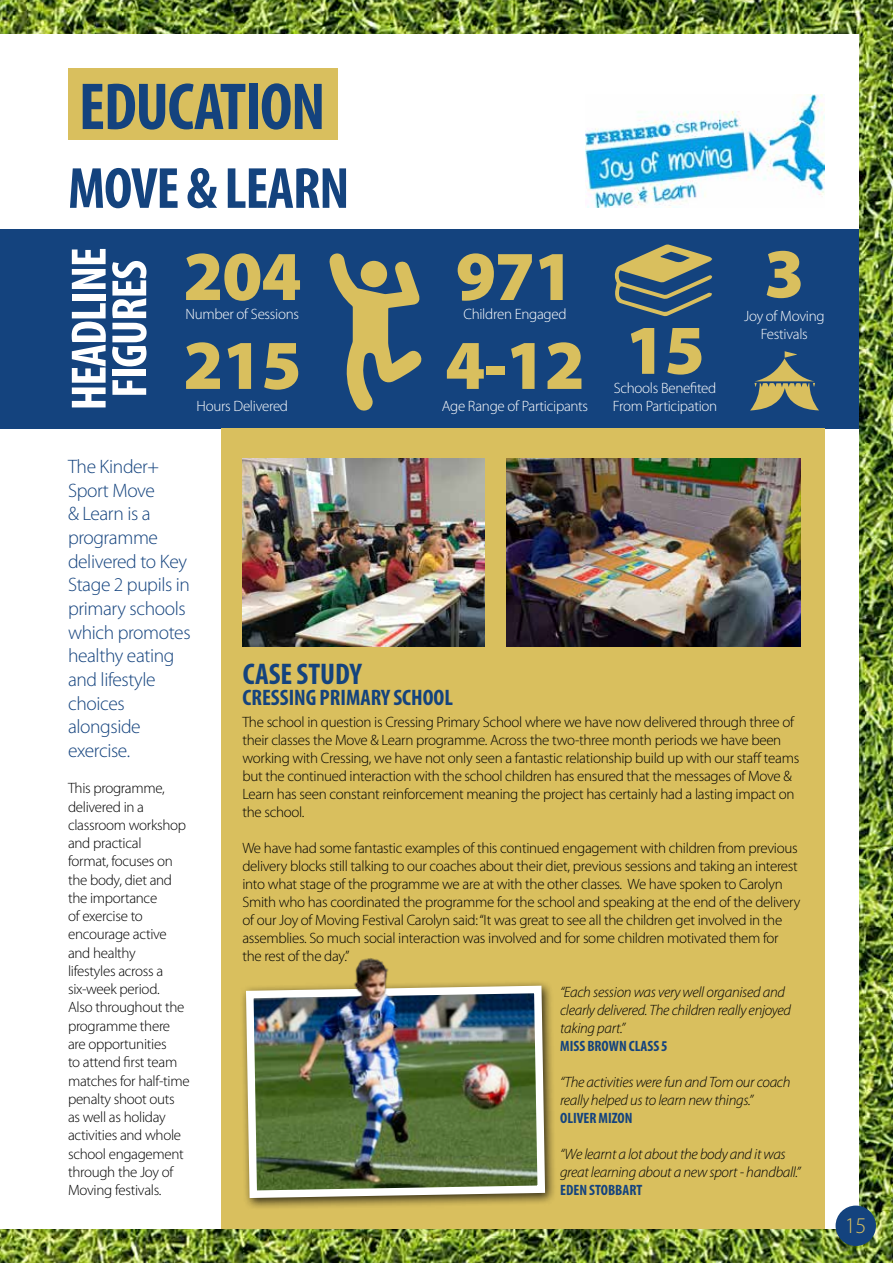
<style>
.page{position:relative;width:893px;height:1263px;background:#fff}
.page>*{position:absolute;margin:0;border:0;box-sizing:border-box;transform-origin:0 0}
.t1{font:900 70.5px "Myriad Pro";letter-spacing:-.02em;color:#d9bf5e}
.t2{font:700 condensed 67.05px "Myriad Pro";letter-spacing:-.02em;color:#14437e}
.t3{font:700 condensed 58.5px "Myriad Pro";letter-spacing:-.02em;color:#14437e}
.t4{font:700 condensed 50.1px/40.7px "Myriad Pro";letter-spacing:-.02em;color:#fff}
.t5{font:700 condensed 30px "Myriad Pro";color:#14437e}
.t6{font:700 condensed 22.5px "Myriad Pro";color:#14437e}
.t7{font:300 22.5px "Myriad Pro";color:#d9bf5e}
.t8{font:300 19.5px/23.7px "Myriad Pro";letter-spacing:-.02em;color:#14437e}
.t9{font:300 15px/18.3px "Myriad Pro";letter-spacing:-.02em;color:#000}
.t10{font:italic 300 15px/18px "Myriad Pro";letter-spacing:-.02em;color:#000}
.t11{font:300 15px/18px "Myriad Pro";letter-spacing:-.02em;color:#fff;text-align:center}
.t12{font:700 condensed 15px "Myriad Pro";color:#14437e}
</style>
<div class="page">
<img style="left:0;top:0;width:893px;height:1263px">
<div style="left:0;top:34px;width:859px;height:1195px;background:#fff"></div>
<div style="left:68px;top:68px;width:270px;height:72px;background:#d9bf5e"></div>
<div style="left:0;top:229px;width:859px;height:200px;background:#14437e"></div>
<div style="left:221px;top:429px;width:604px;height:800px;background:#d9bf5e"></div>
<img style="left:242px;top:458px;width:243px;height:188px">
<img style="left:506px;top:458px;width:294px;height:188px">
<div style="left:240px;top:980px;width:317px;height:230px;background:#000;opacity:.75"></div>
<img style="left:242px;top:982px;width:307px;height:220px">
<img style="left:586px;top:94px;width:239px;height:114px">
<svg style="left:329px;top:253px;width:93px;height:158px"></svg>
<div style="left:361px;top:261px;width:26px;height:26px;background:#d9bf5e;border-radius:50%"></div>
<svg style="left:614px;top:244px;width:98px;height:72px"></svg>
<svg style="left:750px;top:351px;width:69px;height:60px"></svg>
<img style="left:348px;top:958px;width:46px;height:40px">
<div style="left:836px;top:1205px;width:40px;height:41px;background:#14437e;border-radius:50%"></div>
<h2 class="t2" style="left:79px;top:65px;width:248px">EDUCATION</h2>
<h3 class="t3" style="left:68px;top:152px;width:283px">MOVE &amp; LEARN</h3>
<h3 class="t4" style="left:68px;top:410px;width:165px;rotate:-90deg">HEADLINE<br>FIGURES</h3>
<h1 class="t1" style="left:183px;top:236px;width:120px">204</h1>
<p class="t11" style="left:186px;top:305px;width:115px">Number of Sessions</p>
<h1 class="t1" style="left:183px;top:325px;width:120px">215</h1>
<p class="t11" style="left:197px;top:397px;width:93px">Hours Delivered</p>
<h1 class="t1" style="left:456px;top:236px;width:120px">971</h1>
<p class="t11" style="left:463px;top:305px;width:105px">Children Engaged</p>
<h1 class="t1" style="left:445px;top:325px;width:142px">4-12</h1>
<p class="t11" style="left:442px;top:397px;width:148px">Age Range of Participants</p>
<h1 class="t1" style="left:625px;top:310px;width:81px">15</h1>
<p class="t11" style="left:613px;top:379px;width:106px;text-align:left">Schools Benefited<br>From Participation</p>
<h1 class="t1" style="left:764px;top:234px;width:42px">3</h1>
<p class="t11" style="left:744px;top:307px;width:82px">Joy of Moving<br>Festivals</p>
<h3 class="t8" style="left:68px;top:455px;width:124px">The Kinder+<br>Sport Move<br>&amp; Learn is a programme delivered to Key<br>Stage 2 pupils in primary schools which promotes healthy eating and lifestyle choices alongside exercise.</h3>
<p class="t9" style="left:68px;top:779px;width:123px">This programme, delivered in a classroom workshop and practical<br>format, focuses on the body, diet and the importance<br>of exercise to encourage active and healthy<br>lifestyles across a six-week period.<br>Also throughout the programme there are opportunities<br>to attend first team matches for half-time penalty shoot outs as well as holiday activities and whole school engagement through the Joy of<br>Moving festivals.</p>
<h3 class="t5" style="left:243px;top:655px;width:121px">CASE STUDY</h3>
<h3 class="t6" style="left:243px;top:683px;width:212px">CRESSING PRIMARY SCHOOL</h3>
<p class="t9" style="left:242px;top:713px;width:558px">The school in question is Cressing Primary School where we have now delivered through three of their classes the Move &amp; Learn programme. Across the two-three month periods we have been working with Cressing, we have not only seen a fantastic relationship build up with our staff teams but the continued interaction with the school children has ensured that the messages of Move &amp; Learn has seen constant reinforcement meaning the project has certainly had a lasting impact on the school.</p>
<p class="t9" style="left:242px;top:839px;width:560px">We have had some fantastic examples of this continued engagement with children from previous delivery blocks still talking to our coaches about their diet, previous sessions and taking an interest into what stage of the programme we are at with the other classes. We have spoken to Carolyn Smith who has coordinated the programme for the school and speaking at the end of the delivery of our Joy of Moving Festival Carolyn said: “It was great to see all the children get involved in the assemblies. So much social interaction was involved and for some children motivated them for the rest of the day.”</p>
<p class="t10" style="left:560px;top:983px;width:233px">“Each session was very well organised and clearly delivered. The children really enjoyed taking part.”</p>
<p class="t12" style="left:560px;top:1036px;width:109px">MISS BROWN CLASS 5</p>
<p class="t10" style="left:560px;top:1073px;width:232px">“The activities were fun and Tom our coach really helped us to learn new things.”</p>
<p class="t12" style="left:560px;top:1108px;width:74px">OLIVER MIZON</p>
<p class="t10" style="left:560px;top:1145px;width:242px">“We learnt a lot about the body and it was great learning about a new sport - handball.”</p>
<p class="t12" style="left:560px;top:1180px;width:84px">EDEN STOBBART</p>
<h3 class="t7" style="left:845px;top:1213px;width:23px">15</h3>
</div>
